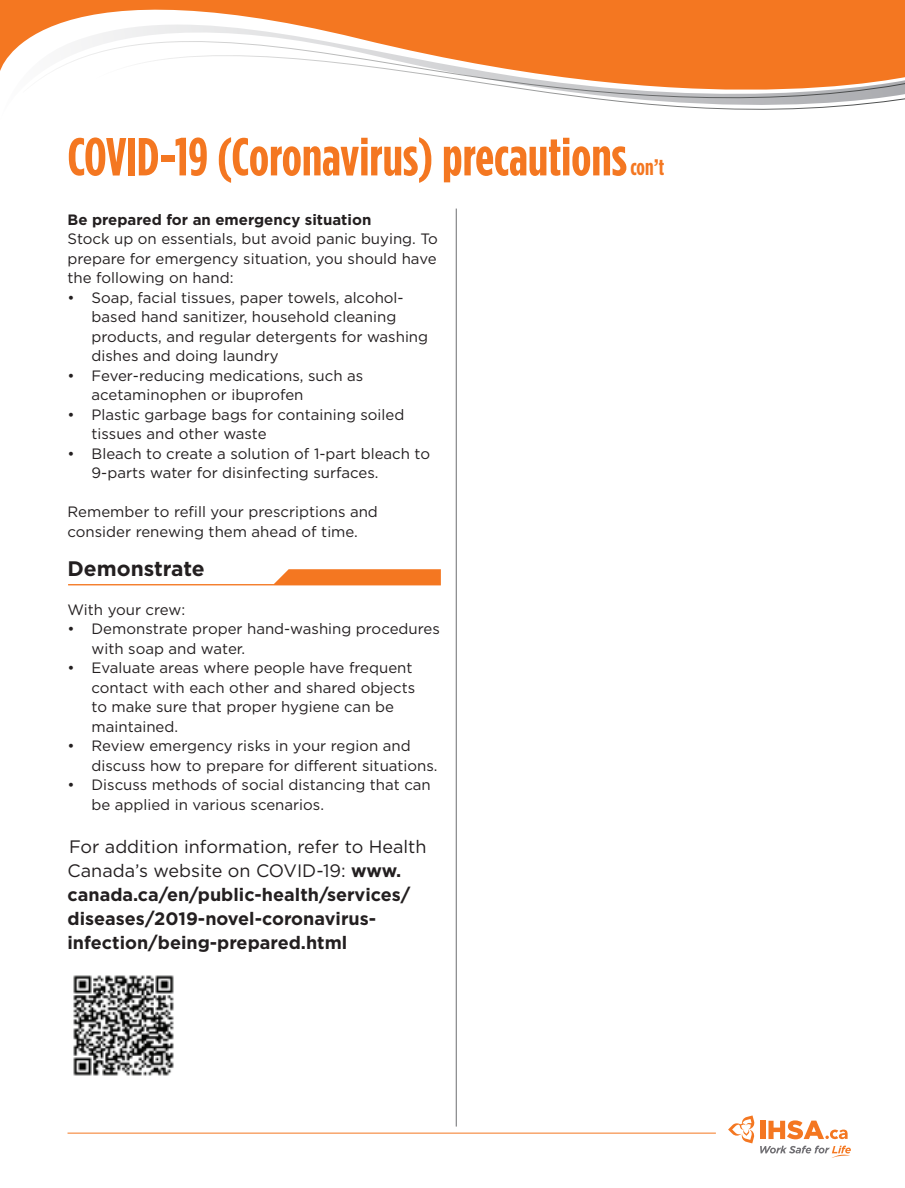
<style>
.page{position:relative;width:905px;height:1188px;background:#fff}
.page>*{position:absolute;margin:0;border:0;box-sizing:border-box;transform-origin:0 0}
.t1{font:700 53.4px "Gotham Condensed";color:#f47721}
.t2{font:700 22.5px "Gotham Condensed";color:#f47721}
.t3{font:700 21px "Gotham";color:#231f20}
.t4{font:700 18px/24px "Gotham";color:#231f20}
.t5{font:15px/19.5px "Gotham";color:#231f20}
.t6{font:700 15px "Gotham";color:#231f20}
.s1{font-weight:400}
</style>
<div class="page">
<hr style="left:68px;top:1133px;width:648px;height:1px;background:#f47721">
<svg style="left:0;top:0;width:904px;height:71px;fill:#f47721"></svg>
<svg style="left:22px;top:40px;width:882px;height:31px"></svg>
<svg style="left:66px;top:54px;width:838px;height:56px"></svg>
<hr style="left:456px;top:209px;width:1px;height:918px;background:#6c6d70">
<svg style="left:728px;top:1115px;width:122px;height:43px"></svg>
<svg style="left:68px;top:569px;width:373px;height:16px"></svg>
<img style="left:73px;top:975px;width:101px;height:101px">
<h1 class="t1" style="left:68px;top:125px;width:561px">COVID-19 (Coronavirus) precautions</h1>
<h2 class="t2" style="left:630px;top:154px;width:35px">con’t</h2>
<p class="t6" style="left:68px;top:210px;width:305px">Be prepared for an emergency situation</p>
<p class="t5" style="left:68px;top:229px;width:372px;text-align:justify">Stock up on essentials, but avoid panic buying. To prepare for emergency situation, you should have the following on hand:</p>
<p class="t5" style="left:92px;top:287px;width:338px;text-indent:-24px">• Soap, facial tissues, paper towels, alcohol&shy;based hand sanitizer, household cleaning products, and regular detergents for washing dishes and doing laundry</p>
<p class="t5" style="left:92px;top:365px;width:273px;text-indent:-24px">• Fever-reducing medications, such as acetaminophen or ibuprofen</p>
<p class="t5" style="left:92px;top:404px;width:314px;text-indent:-24px">• Plastic garbage bags for containing soiled tissues and other waste</p>
<p class="t5" style="left:92px;top:443px;width:340px;text-indent:-24px">• Bleach to create a solution of 1-part bleach to<br>9-parts water for disinfecting surfaces.</p>
<p class="t5" style="left:68px;top:502px;width:312px">Remember to refill your prescriptions and consider renewing them ahead of time.</p>
<h3 class="t3" style="left:68px;top:555px;width:139px">Demonstrate</h3>
<p class="t5" style="left:68px;top:599px;width:119px">With your crew:</p>
<p class="t5" style="left:92px;top:619px;width:350px;text-indent:-24px">• Demonstrate proper hand-washing procedures with soap and water.</p>
<p class="t5" style="left:92px;top:658px;width:325px;text-indent:-24px">• Evaluate areas where people have frequent contact with each other and shared objects to make sure that proper hygiene can be maintained.</p>
<p class="t5" style="left:92px;top:736px;width:347px;text-indent:-24px">• Review emergency risks in your region and discuss how to prepare for different situations.</p>
<p class="t5" style="left:92px;top:775px;width:341px;text-indent:-24px">• Discuss methods of social distancing that can be applied in various scenarios.</p>
<p class="t4" style="left:68px;top:835px;width:360px"><span class="s1">For addition information, refer to Health Canada’s website on COVID-19:</span> www. canada.ca/en/public-health/services/ diseases/2019-novel-coronavirus&shy;infection/being-prepared.html</p>
</div>
